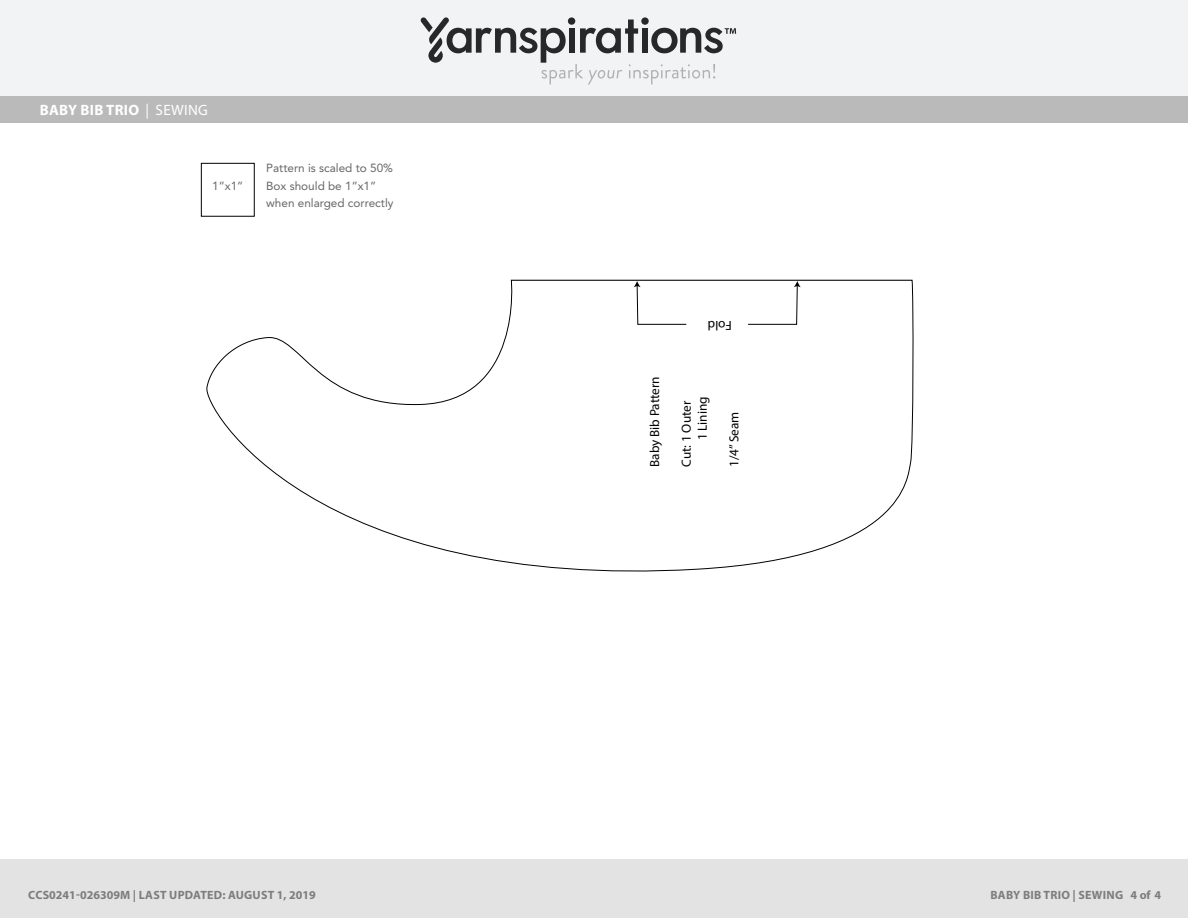
<style>
.page{position:relative;width:1188px;height:918px;background:#fff}
.page>*{position:absolute;margin:0;border:0;box-sizing:border-box;transform-origin:0 0}
.Head{font:700 15px "Myriad Pro";letter-spacing:.02em;color:#fff}
.t1{font:13.2px/15.9px "Myriad Pro";color:#000}
.t2{font:700 12px "Myriad Pro";letter-spacing:.02em;color:#7d7d7d}
.t3{font:11.7px/17.7px "Avenir LT Std";color:#666}
.s1{font-weight:400}
</style>
<div class="page">
<div style="left:0;top:0;width:1188px;height:98px;background:#f2f3f4"></div>
<svg style="left:421px;top:17px;width:315px;height:68px"></svg>
<div style="left:0;top:96px;width:1188px;height:27px;background:#bbbaba"></div>
<svg style="left:206px;top:279px;width:708px;height:293px"></svg>
<svg style="left:634px;top:281px;width:53px;height:44px"></svg>
<svg style="left:747px;top:281px;width:54px;height:44px"></svg>
<div style="left:201px;top:163px;width:54px;height:54px;border:1px solid #000"></div>
<div style="left:0;top:860px;width:1188px;height:58px;background:#e4e3e3"></div>
<p class="Head" style="left:40px;top:100px;width:170px">BABY BIB TRIO <span class="s1">| SEWING</span></p>
<p class="t3" style="left:212px;top:177px;width:33px">1”x1”</p>
<p class="t3" style="left:266px;top:159px;width:129px">Pattern is scaled to 50%<br>Box should be 1”x1” when enlarged correctly</p>
<p class="t1" style="left:647px;top:467px;width:92px;rotate:-90deg">Baby Bib Pattern</p>
<p class="t1" style="left:732px;top:333px;width:25px;rotate:-180deg">Fold</p>
<p class="t1" style="left:678px;top:440px;width:46px;text-indent:-26px;rotate:-90deg">Cut: 1 Outer<br>1 Lining</p>
<p class="t1" style="left:726px;top:467px;width:57px;rotate:-90deg">1/4” Seam</p>
<p class="t2" style="left:28px;top:887px;width:289px">CCS0241-026309M | LAST UPDATED: AUGUST 1, 2019</p>
<p class="t2" style="left:990px;top:887px;width:172px">BABY BIB TRIO | SEWING 4 of 4</p>
</div>
